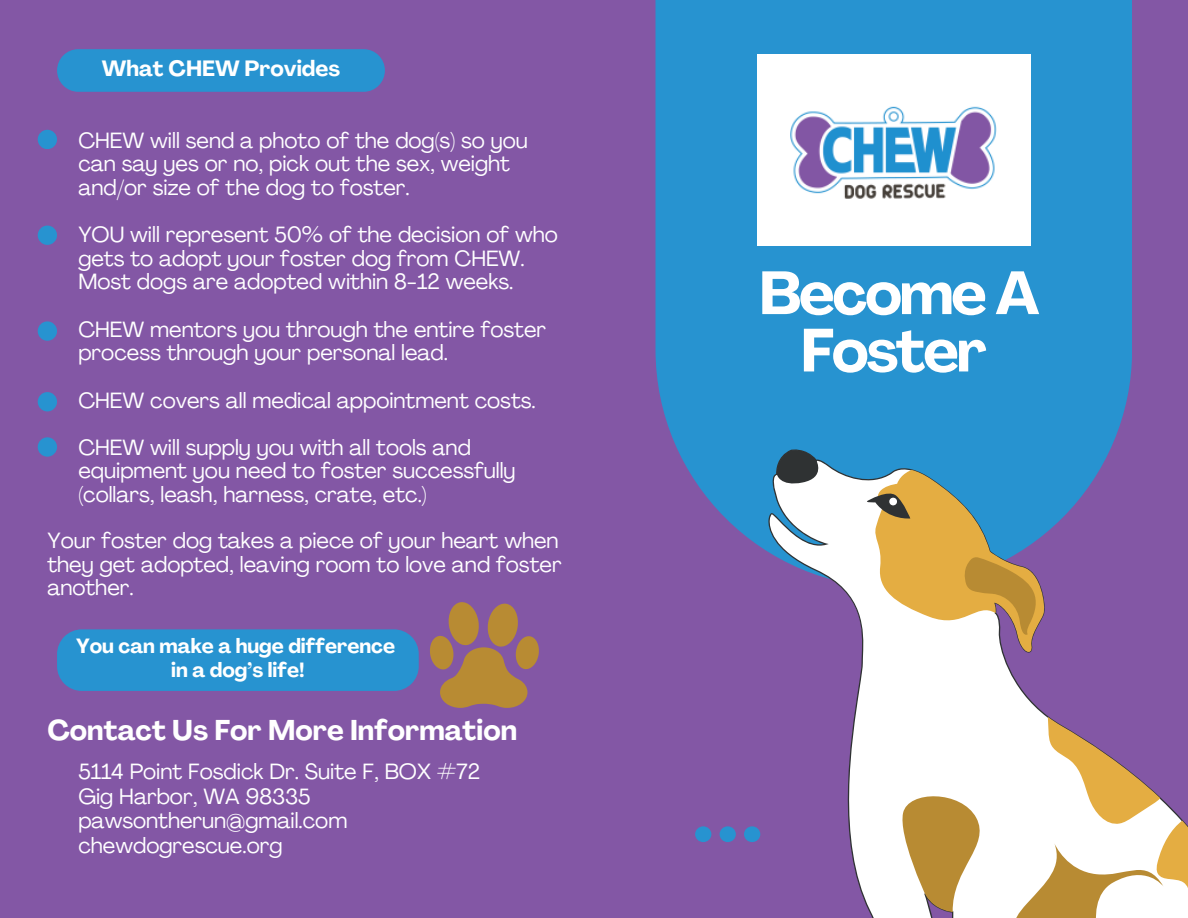
<style>
.page{position:relative;width:1188px;height:918px;background:#8357a5}
.page>*{position:absolute;margin:0;border:0;box-sizing:border-box;transform-origin:0 0}
.t1{font:700 60px/57.3px "Agrandir";letter-spacing:-.04em;color:#fff;text-align:center}
.t2{font:700 28.2px "Agrandir";color:#fff}
.t3{font:21.75px/23.7px "Agrandir";color:#fff}
.t4{font:700 21.75px "Agrandir";color:#fff}
.t5{font:700 20.25px "Agrandir";color:#fff}
</style>
<div class="page">
<div style="left:656px;top:0;width:476px;height:588px;background:#2793d0"></div>
<svg style="left:768px;top:447px;width:364px;height:471px"></svg>
<svg style="left:898px;top:790px;width:93px;height:122px;background:#d7bf91"></svg>
<svg style="left:1008px;top:717px;width:180px;height:201px"></svg>
<svg style="left:775px;top:447px;width:51px;height:40px"></svg>
<svg style="left:864px;top:470px;width:182px;height:186px"></svg>
<div style="left:57px;top:49px;width:328px;height:43px;background:#2793d0;border-radius:21px"></div>
<svg style="left:695px;top:826px;width:65px;height:16px"></svg>
<div style="left:57px;top:629px;width:362px;height:62px;background:#2793d0"></div>
<img style="left:757px;top:55px;width:274px;height:190px">
<svg style="left:430px;top:602px;width:109px;height:106px"></svg>
<div style="left:38px;top:130px;width:19px;height:19px;background:#2793d0;border-radius:50%"></div>
<div style="left:38px;top:226px;width:19px;height:19px;background:#2793d0;border-radius:50%"></div>
<div style="left:38px;top:321px;width:19px;height:20px;background:#2793d0;border-radius:50%"></div>
<div style="left:38px;top:392px;width:19px;height:19px;background:#2793d0;border-radius:50%"></div>
<div style="left:38px;top:437px;width:19px;height:20px;background:#2793d0;border-radius:50%"></div>
<p class="t4" style="left:102px;top:60px;width:240px">What CHEW Provides</p>
<p class="t3" style="left:78px;top:130px;width:451px">CHEW will send a photo of the dog(s) so you can say yes or no, pick out the sex, weight and/or size of the dog to foster.</p>
<p class="t3" style="left:78px;top:225px;width:481px">YOU will represent 50% of the decision of who gets to adopt your foster dog from CHEW.<br>Most dogs are adopted within 8-12 weeks.</p>
<p class="t3" style="left:78px;top:319px;width:469px">CHEW mentors you through the entire foster process through your personal lead.</p>
<p class="t3" style="left:78px;top:390px;width:459px">CHEW covers all medical appointment costs.</p>
<p class="t3" style="left:78px;top:438px;width:439px">CHEW will supply you with all tools and equipment you need to foster successfully (collars, leash, harness, crate, etc.)</p>
<p class="t3" style="left:47px;top:531px;width:516px">Your foster dog takes a piece of your heart when they get adopted, leaving room to love and foster another.</p>
<p class="t5" style="left:76px;top:638px;width:321px">You can make a huge difference</p>
<p class="t5" style="left:171px;top:661px;width:135px">in a dog’s life!</p>
<p class="t2" style="left:47px;top:719px;width:471px">Contact Us For More Information</p>
<p class="t3" style="left:78px;top:762px;width:403px">5114 Point Fosdick Dr. Suite F, BOX #72</p>
<p class="t3" style="left:78px;top:786px;width:234px">Gig Harbor, WA 98335</p>
<p class="t3" style="left:78px;top:811px;width:270px">pawsontherun@gmail.com</p>
<p class="t3" style="left:78px;top:836px;width:206px">chewdogrescue.org</p>
<p class="t1" style="left:759px;top:270px;width:282px">Become A<br>Foster</p>
</div>
